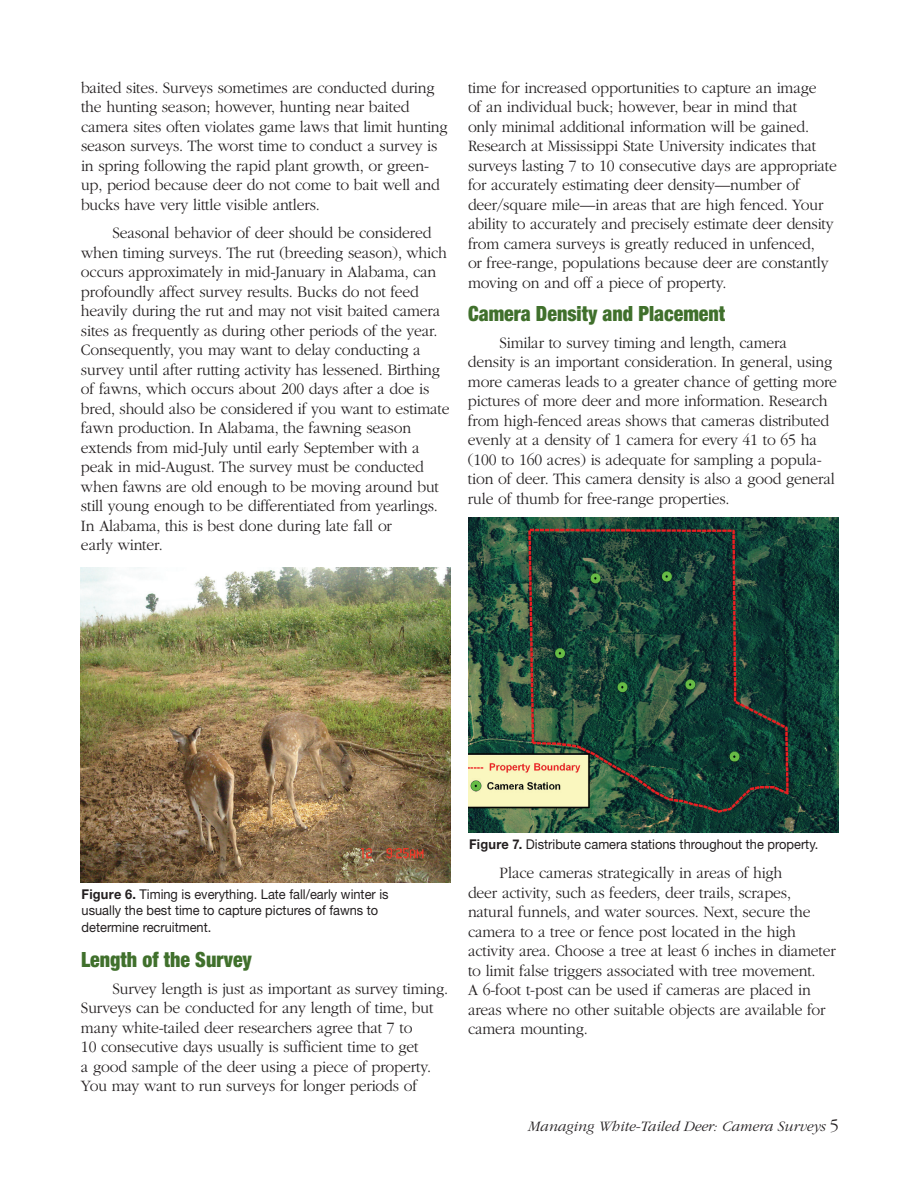
<style>
.page{position:relative;width:918px;height:1188px;background:#fff}
.page>*{position:absolute;margin:0;border:0;box-sizing:border-box;transform-origin:0 0}
.t1{font:900 condensed 21px "Helvetica Neue LT Std";color:#40702c;scale:.95 1}
.t2{font:300 16.5px/19.5px "ITC Garamond Std";letter-spacing:-.01em;color:#231f20;scale:.95 1}
.t3{font:italic 300 15px "ITC Garamond Std";color:#231f20}
.t4{font:13.5px/16.5px "Helvetica Neue LT Std";color:#231f20;scale:.95 1}
.s1{font-weight:700}
.s2{font-style:normal;font-size:18px}
</style>
<div class="page">
<img style="left:80px;top:568px;width:371px;height:315px">
<img style="left:468px;top:517px;width:370px;height:315px">
<p class="t2" style="left:81px;top:78px;width:388px">baited sites. Surveys sometimes are conducted during the hunting season; however, hunting near baited camera sites often violates game laws that limit hunting season surveys. The worst time to conduct a survey is in spring following the rapid plant growth, or green&shy;up, period because deer do not come to bait well and bucks have very little visible antlers.</p>
<p class="t2" style="left:81px;top:223px;width:390px;text-indent:32px">Seasonal behavior of deer should be considered when timing surveys. The rut (breeding season), which occurs approximately in mid-January in Alabama, can profoundly affect survey results. Bucks do not feed heavily during the rut and may not visit baited camera sites as frequently as during other periods of the year.<br>Consequently, you may want to delay conducting a survey until after rutting activity has lessened. Birthing of fawns, which occurs about 200 days after a doe is bred, should also be considered if you want to estimate fawn production. In Alabama, the fawning season extends from mid-July until early September with a peak in mid-August. The survey must be conducted when fawns are old enough to be moving around but still young enough to be differentiated from yearlings.<br>In Alabama, this is best done during late fall or<br>early winter.</p>
<p class="t2" style="left:468px;top:78px;width:390px">time for increased opportunities to capture an image<br>of an individual buck; however, bear in mind that<br>only minimal additional information will be gained.<br>Research at Mississippi State University indicates that surveys lasting 7 to 10 consecutive days are appropriate for accurately estimating deer density—number of deer/square mile—in areas that are high fenced. Your ability to accurately and precisely estimate deer density from camera surveys is greatly reduced in unfenced,<br>or free-range, populations because deer are constantly moving on and off a piece of property.</p>
<p class="t1" style="left:468px;top:300px;width:272px">Camera Density and Placement</p>
<p class="t2" style="left:468px;top:333px;width:390px;text-indent:32px">Similar to survey timing and length, camera density is an important consideration. In general, using more cameras leads to a greater chance of getting more pictures of more deer and more information. Research from high-fenced areas shows that cameras distributed evenly at a density of 1 camera for every 41 to 65 ha (100 to 160 acres) is adequate for sampling a popula&shy;tion of deer. This camera density is also a good general rule of thumb for free-range properties.</p>
<p class="t4" style="left:82px;top:886px;width:325px"><span class="s1">Figure 6.</span> Timing is everything. Late fall/early winter is usually the best time to capture pictures of fawns to determine recruitment.</p>
<p class="t1" style="left:81px;top:946px;width:181px">Length of the Survey</p>
<p class="t2" style="left:81px;top:979px;width:388px;text-indent:32px">Survey length is just as important as survey timing.<br>Surveys can be conducted for any length of time, but many white-tailed deer researchers agree that 7 to<br>10 consecutive days usually is sufficient time to get<br>a good sample of the deer using a piece of property.<br>You may want to run surveys for longer periods of</p>
<p class="t4" style="left:469px;top:836px;width:369px"><span class="s1">Figure 7.</span> Distribute camera stations throughout the property.</p>
<p class="t2" style="left:468px;top:864px;width:389px;text-indent:31px">Place cameras strategically in areas of high<br>deer activity, such as feeders, deer trails, scrapes, natural funnels, and water sources. Next, secure the camera to a tree or fence post located in the high activity area. Choose a tree at least 6 inches in diameter to limit false triggers associated with tree movement.<br>A 6-foot t-post can be used if cameras are placed in areas where no other suitable objects are available for camera mounting.</p>
<p class="t3" style="left:528px;top:1118px;width:312px">Managing White-Tailed Deer: Camera Surveys <span class="s2">5</span></p>
</div>
